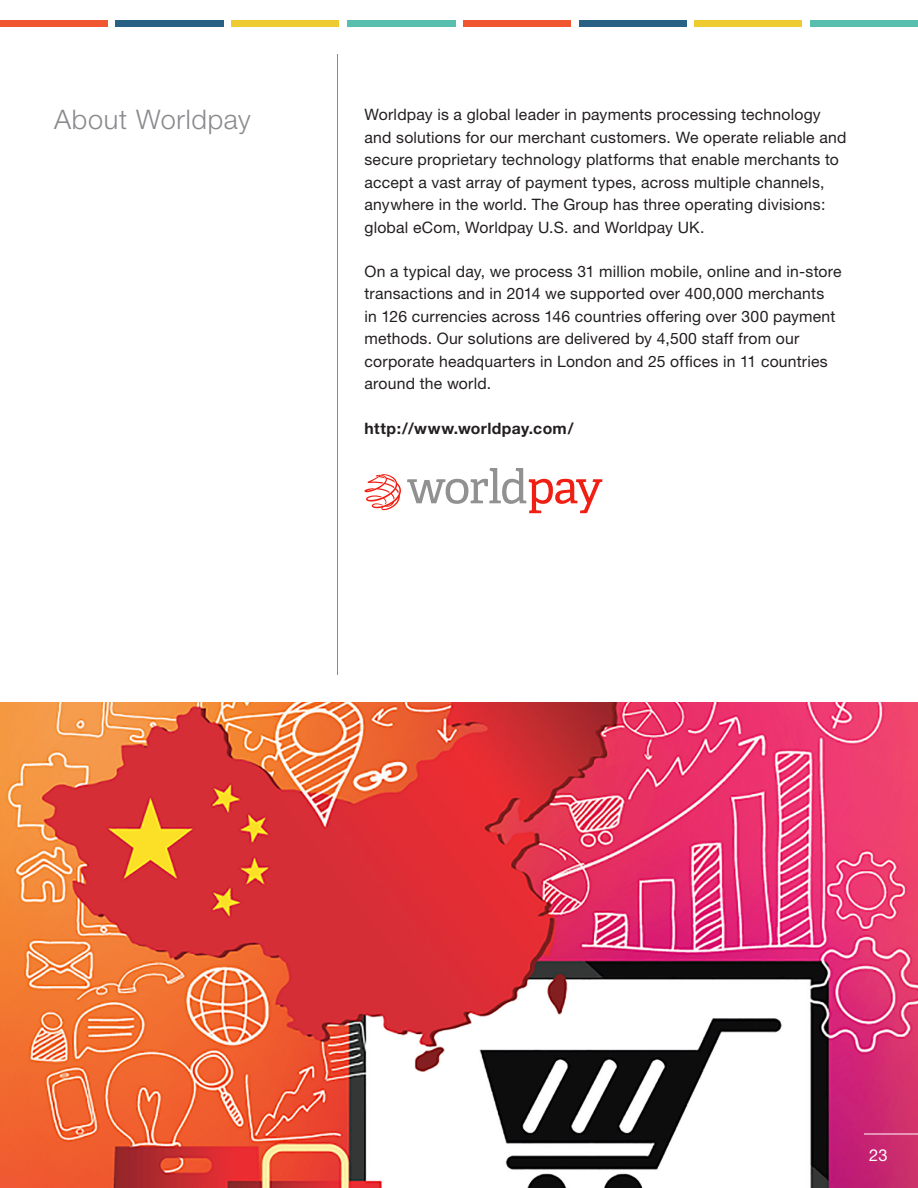
<style>
.page{position:relative;width:918px;height:1188px;background:#fff}
.page>*{position:absolute;margin:0;border:0;box-sizing:border-box;transform-origin:0 0}
.t1{font:300 27px "Helvetica Neue";letter-spacing:.025em;color:#8a8a8e}
.t2{font:16.5px "Helvetica Neue";color:#fff}
.t3{font:15.75px/22.5px "Helvetica Neue";letter-spacing:.015em;color:#231f20}
.t4{font:700 15.75px "Helvetica Neue";letter-spacing:.02em;color:#231f20}
</style>
<div class="page">
<img style="left:0;top:702px;width:918px;height:486px">
<hr style="left:864px;top:1134px;width:54px;height:1px;background:#fff">
<svg style="left:407px;top:468px;width:195px;height:45px"></svg>
<svg style="left:364px;top:474px;width:37px;height:36px"></svg>
<div style="left:0;top:20px;width:108px;height:7px;background:#f0562f"></div>
<div style="left:116px;top:20px;width:108px;height:7px;background:#296185"></div>
<div style="left:231px;top:20px;width:108px;height:7px;background:#efcb32"></div>
<div style="left:347px;top:20px;width:108px;height:7px;background:#58bfae"></div>
<div style="left:463px;top:20px;width:108px;height:7px;background:#f0562f"></div>
<div style="left:579px;top:20px;width:108px;height:7px;background:#296185"></div>
<div style="left:694px;top:20px;width:108px;height:7px;background:#efcb32"></div>
<div style="left:810px;top:20px;width:108px;height:7px;background:#58bfae"></div>
<hr style="left:337px;top:54px;width:1px;height:621px;background:#8a8a8e">
<h1 class="t1" style="left:54px;top:103px;width:198px">About Worldpay</h1>
<p class="t3" style="left:364px;top:103px;width:483px">Worldpay is a global leader in payments processing technology and solutions for our merchant customers. We operate reliable and secure proprietary technology platforms that enable merchants to accept a vast array of payment types, across multiple channels, anywhere in the world. The Group has three operating divisions: global eCom, Worldpay U.S. and Worldpay UK.</p>
<p class="t3" style="left:364px;top:260px;width:479px">On a typical day, we process 31 million mobile, online and in-store transactions and in 2014 we supported over 400,000 merchants<br>in 126 currencies across 146 countries offering over 300 payment methods. Our solutions are delivered by 4,500 staff from our corporate headquarters in London and 25 offices in 11 countries around the world.</p>
<p class="t4" style="left:364px;top:418px;width:211px">http://www.worldpay.com/</p>
<p class="t2" style="left:869px;top:1145px;width:20px">23</p>
</div>
